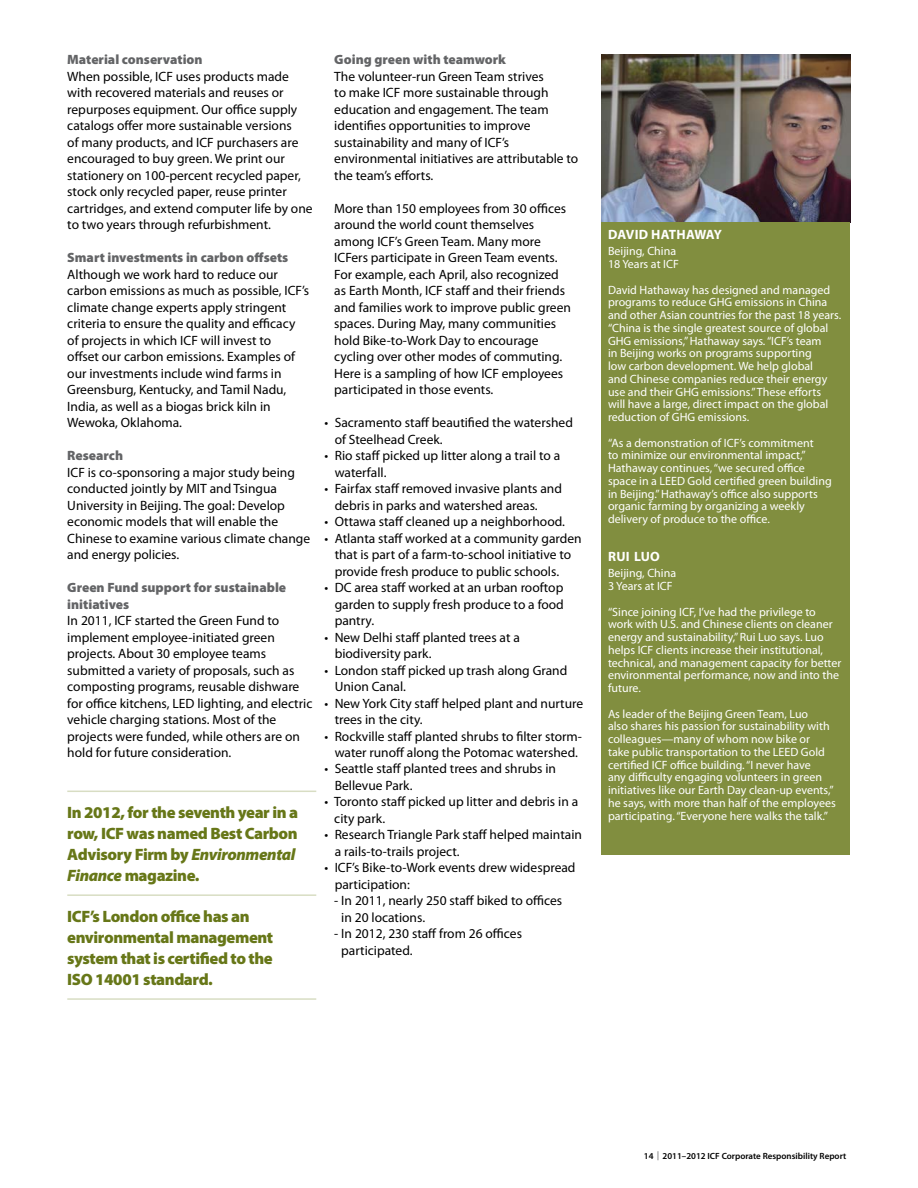
<style>
.page{position:relative;width:918px;height:1188px;background:#fff}
.page>*{position:absolute;margin:0;border:0;box-sizing:border-box;transform-origin:0 0}
.t1{font:900 16.5px/21px "Myriad Pro";letter-spacing:-.025em;color:#677718}
.t2{font:13.5px/16.5px "Myriad Pro";color:#000}
.t3{font:900 13.5px/16.5px "Myriad Pro";color:#636466}
.t4{font:700 13.5px "Myriad Pro";letter-spacing:-.035em;color:#fff}
.t5{font:700 13.5px "Myriad Pro";letter-spacing:-.01em;color:#fff}
.t6{font:12px/12.8px "Myriad Pro";color:#fff}
.t7{font:600 9px "Myriad Pro";color:#000}
.s1{font-style:italic}
.s2{font-weight:300}
</style>
<div class="page">
<img style="left:601px;top:54px;width:249px;height:169px">
<div style="left:601px;top:223px;width:249px;height:632px;background:#818e3f"></div>
<hr style="left:67px;top:791px;width:249px;height:1px;background:#d8ddc3">
<hr style="left:67px;top:894px;width:249px;height:2px;background:#d8ddc3">
<hr style="left:67px;top:998px;width:249px;height:2px;background:#d8ddc3">
<p class="t3" style="left:67px;top:51px;width:137px">Material conservation</p>
<p class="t2" style="left:67px;top:68px;width:247px">When possible, ICF uses products made with recovered materials and reuses or repurposes equipment. Our office supply catalogs offer more sustainable versions<br>of many products, and ICF purchasers are encouraged to buy green. We print our stationery on 100-percent recycled paper, stock only recycled paper, reuse printer cartridges, and extend computer life by one to two years through refurbishment.</p>
<p class="t3" style="left:67px;top:249px;width:223px">Smart investments in carbon offsets</p>
<p class="t2" style="left:67px;top:266px;width:243px">Although we work hard to reduce our carbon emissions as much as possible, ICF’s climate change experts apply stringent criteria to ensure the quality and efficacy of projects in which ICF will invest to<br>offset our carbon emissions. Examples of our investments include wind farms in Greensburg, Kentucky, and Tamil Nadu, India, as well as a biogas brick kiln in Wewoka, Oklahoma.</p>
<p class="t3" style="left:67px;top:447px;width:57px">Research</p>
<p class="t2" style="left:67px;top:464px;width:244px">ICF is co-sponsoring a major study being conducted jointly by MIT and Tsingua University in Beijing. The goal: Develop economic models that will enable the Chinese to examine various climate change and energy policies.</p>
<p class="t3" style="left:67px;top:579px;width:220px">Green Fund support for sustainable initiatives</p>
<p class="t2" style="left:67px;top:612px;width:247px">In 2011, ICF started the Green Fund to implement employee-initiated green projects. About 30 employee teams submitted a variety of proposals, such as composting programs, reusable dishware for office kitchens, LED lighting, and electric vehicle charging stations. Most of the projects were funded, while others are on hold for future consideration.</p>
<p class="t1" style="left:67px;top:802px;width:232px">In 2012, for the seventh year in a row, ICF was named Best Carbon<br>Advisory Firm by <span class="s1">Environmental<br>Finance</span> magazine.</p>
<p class="t1" style="left:67px;top:906px;width:207px">ICF’s London office has an environmental management system that is certified to the<br>ISO 14001 standard.</p>
<p class="t3" style="left:334px;top:51px;width:173px">Going green with teamwork</p>
<p class="t2" style="left:334px;top:68px;width:246px">The volunteer-run Green Team strives<br>to make ICF more sustainable through education and engagement. The team identifies opportunities to improve sustainability and many of ICF’s environmental initiatives are attributable to the team’s efforts.</p>
<p class="t2" style="left:334px;top:200px;width:238px">More than 150 employees from 30 offices around the world count themselves among ICF’s Green Team. Many more ICFers participate in Green Team events.<br>For example, each April, also recognized as Earth Month, ICF staff and their friends and families work to improve public green spaces. During May, many communities hold Bike-to-Work Day to encourage cycling over other modes of commuting.<br>Here is a sampling of how ICF employees participated in those events.</p>
<p class="t2" style="left:335px;top:414px;width:240px;text-indent:-10px">• Sacramento staff beautified the watershed of Steelhead Creek.</p>
<p class="t2" style="left:335px;top:447px;width:227px;text-indent:-10px">• Rio staff picked up litter along a trail to a waterfall.</p>
<p class="t2" style="left:335px;top:480px;width:229px;text-indent:-10px">• Fairfax staff removed invasive plants and debris in parks and watershed areas.</p>
<p class="t2" style="left:325px;top:513px;width:242px">• Ottawa staff cleaned up a neighborhood.</p>
<p class="t2" style="left:335px;top:530px;width:249px;text-indent:-10px">• Atlanta staff worked at a community garden that is part of a farm-to-school initiative to provide fresh produce to public schools.</p>
<p class="t2" style="left:335px;top:579px;width:231px;text-align:justify;text-indent:-10px">• DC area staff worked at an urban rooftop garden to supply fresh produce to a food pantry.</p>
<p class="t2" style="left:335px;top:629px;width:187px;text-indent:-10px">• New Delhi staff planted trees at a biodiversity park.</p>
<p class="t2" style="left:335px;top:662px;width:234px;text-indent:-10px">• London staff picked up trash along Grand<br>Union Canal.</p>
<p class="t2" style="left:335px;top:695px;width:250px;text-indent:-10px">• New York City staff helped plant and nurture trees in the city.</p>
<p class="t2" style="left:325px;top:728px;width:259px;text-align:center">• Rockville staff planted shrubs to filter storm&shy;water runoff along the Potomac watershed.</p>
<p class="t2" style="left:334px;top:761px;width:223px;text-indent:-10px">• Seattle staff planted trees and shrubs in<br>Bellevue Park.<br>T</p>
<p class="t2" style="left:334px;top:794px;width:245px;text-indent:-10px">• oronto staff picked up litter and debris in a city park.</p>
<p class="t2" style="left:335px;top:826px;width:249px;text-indent:-10px">• Research Triangle Park staff helped maintain a rails-to-trails project.</p>
<p class="t2" style="left:335px;top:859px;width:242px;text-indent:-10px">• ICF’s Bike-to-Work events drew widespread participation:</p>
<p class="t2" style="left:341px;top:892px;width:222px;text-indent:-7px">- In 2011, nearly 250 staff biked to offices in 20 locations.</p>
<p class="t2" style="left:341px;top:925px;width:182px;text-indent:-7px">- In 2012, 230 staff from 26 offices participated.</p>
<p class="t4" style="left:608px;top:226px;width:115px">DAVID HATH AWAY</p>
<p class="t6" style="left:608px;top:245px;width:72px">Beijing, China<br>18 Years at ICF</p>
<p class="t6" style="left:608px;top:283px;width:235px">David Hathaway has designed and managed programs to reduce GHG emissions in China and other Asian countries for the past 18 years. “China is the single greatest source of global GHG emissions,” Hathaway says. “ICF’s team<br>in Beijing works on programs supporting<br>low carbon development. We help global<br>and Chinese companies reduce their energy use and their GHG emissions.” These efforts will have a large, direct impact on the global reduction of GHG emissions.</p>
<p class="t6" style="left:608px;top:436px;width:225px">“As a demonstration of ICF’s commitment<br>to minimize our environmental impact,” Hathaway continues, “we secured office space in a LEED Gold certified green building in Beijing.” Hathaway’s office also supports organic farming by organizing a weekly delivery of produce to the office.</p>
<p class="t5" style="left:608px;top:548px;width:53px">RUI LUO</p>
<p class="t6" style="left:608px;top:567px;width:70px">Beijing, China<br>3 Years at ICF</p>
<p class="t6" style="left:608px;top:605px;width:235px">“Since joining ICF, I’ve had the privilege to work with U.S. and Chinese clients on cleaner energy and sustainability,” Rui Luo says. Luo helps ICF clients increase their institutional, technical, and management capacity for better environmental performance, now and into the future.</p>
<p class="t6" style="left:608px;top:707px;width:229px">As leader of the Beijing Green Team, Luo<br>also shares his passion for sustainability with colleagues—many of whom now bike or<br>take public transportation to the LEED Gold certified ICF office building. “I never have<br>any difficulty engaging volunteers in green initiatives like our Earth Day clean-up events,” he says, with more than half of the employees participating. “Everyone here walks the talk.”</p>
<p class="t7" style="left:644px;top:1150px;width:204px">14 <span class="s2">|</span> 2011–2012 ICF Corporate Responsibility Report</p>
</div>
